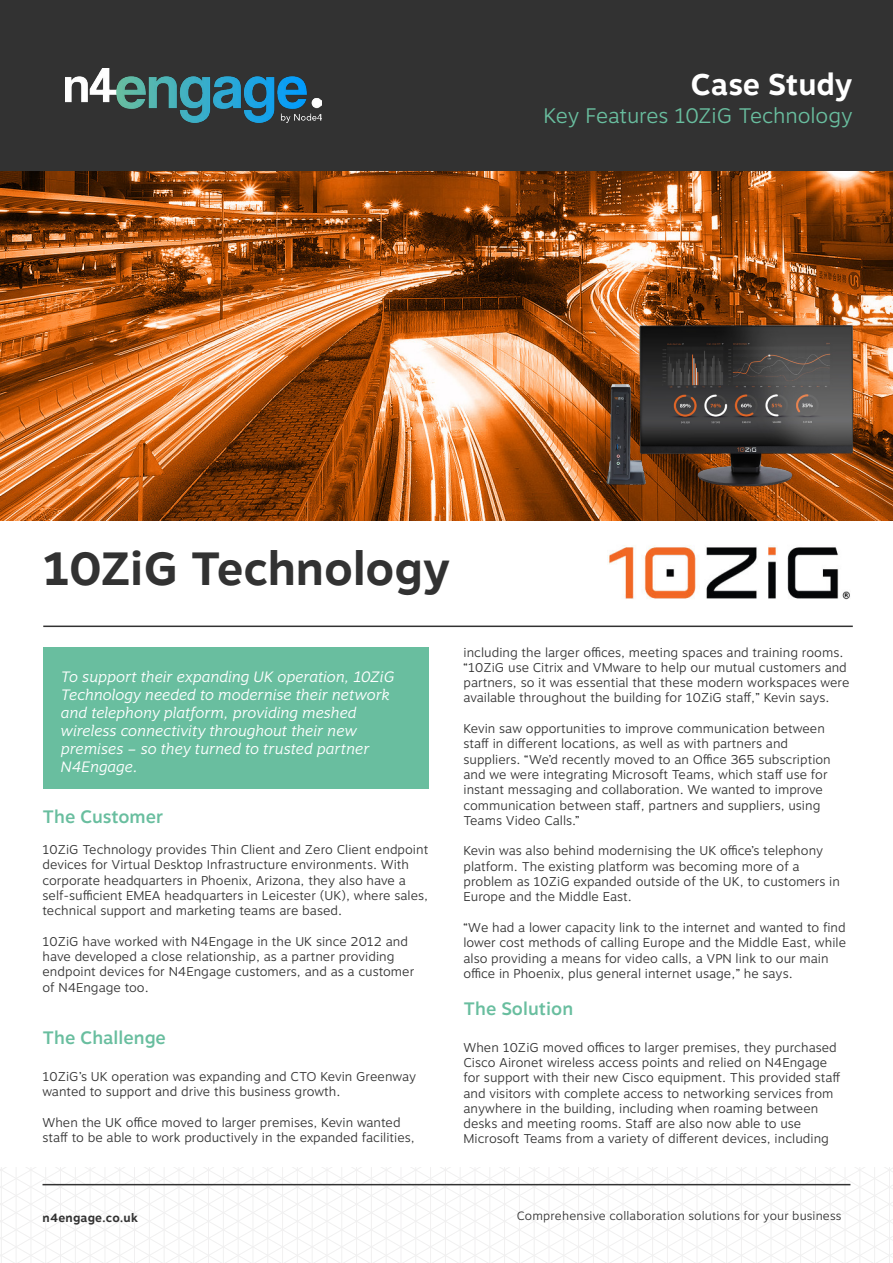
<style>
.page{position:relative;width:893px;height:1263px;background:#fff}
.page>*{position:absolute;margin:0;border:0;box-sizing:border-box;transform-origin:0 0}
.t1{font:700 46.5px "Motiva Sans";letter-spacing:-.01em;color:#323232}
.t2{font:700 30px "Motiva Sans";color:#fff}
.t3{font:300 21px "Motiva Sans";letter-spacing:-.01em;color:#69be9f}
.t4{font:500 18px "Motiva Sans";color:#69be9f}
.t5{font:italic 300 15px/18px "Motiva Sans";color:#fff}
.t6{font:300 12.75px/15.3px "Motiva Sans";color:#323232}
.t7{font:300 12px "Motiva Sans";letter-spacing:.01em;color:#323232}
.t8{font:700 12px "Motiva Sans";letter-spacing:.015em;color:#323232}
</style>
<div class="page">
<svg style="left:0;top:1167px;width:893px;height:96px"></svg>
<div style="left:43px;top:647px;width:386px;height:141px;background:#69be9f"></div>
<img style="left:0;top:170px;width:893px;height:351px">
<div style="left:0;top:0;width:893px;height:170px;background:#323232"></div>
<hr style="left:43px;top:625px;width:810px;height:2px;background:#323232">
<hr style="left:43px;top:1184px;width:807px;height:1px;background:#323232">
<img style="left:608px;top:545px;width:242px;height:55px">
<img style="left:599px;top:323px;width:259px;height:164px">
<img style="left:65px;top:68px;width:256px;height:55px">
<h2 class="t2" style="left:690px;top:63px;width:164px">Case Study</h2>
<h3 class="t3" style="left:543px;top:101px;width:311px">Key Features 10ZiG Technology</h3>
<h1 class="t1" style="left:43px;top:534px;width:410px">10ZiG Technology</h1>
<p class="t5" style="left:61px;top:668px;width:335px">To support their expanding UK operation, 10ZiG Technology needed to modernise their network and telephony platform, providing meshed wireless connectivity throughout their new premises – so they turned to trusted partner N4Engage.</p>
<h3 class="t4" style="left:43px;top:804px;width:122px">The Customer</h3>
<p class="t6" style="left:43px;top:842px;width:387px">10ZiG Technology provides Thin Client and Zero Client endpoint devices for Virtual Desktop Infrastructure environments. With corporate headquarters in Phoenix, Arizona, they also have a self-sufficient EMEA headquarters in Leicester (UK), where sales, technical support and marketing teams are based.</p>
<p class="t6" style="left:43px;top:934px;width:373px">10ZiG have worked with N4Engage in the UK since 2012 and have developed a close relationship, as a partner providing endpoint devices for N4Engage customers, and as a customer of N4Engage too.</p>
<h3 class="t4" style="left:43px;top:1024px;width:125px">The Challenge</h3>
<p class="t6" style="left:43px;top:1069px;width:375px">10ZiG’s UK operation was expanding and CTO Kevin Greenway wanted to support and drive this business growth.</p>
<p class="t6" style="left:43px;top:1115px;width:374px">When the UK office moved to larger premises, Kevin wanted staff to be able to work productively in the expanded facilities,</p>
<p class="t6" style="left:463px;top:644px;width:388px">including the larger offices, meeting spaces and training rooms. “10ZiG use Citrix and VMware to help our mutual customers and partners, so it was essential that these modern workspaces were available throughout the building for 10ZiG staff,” Kevin says.</p>
<p class="t6" style="left:463px;top:721px;width:369px">Kevin saw opportunities to improve communication between staff in different locations, as well as with partners and suppliers. “We’d recently moved to an Office 365 subscription and we were integrating Microsoft Teams, which staff use for instant messaging and collaboration. We wanted to improve communication between staff, partners and suppliers, using Teams Video Calls.”</p>
<p class="t6" style="left:463px;top:843px;width:378px">Kevin was also behind modernising the UK office’s telephony platform. The existing platform was becoming more of a problem as 10ZiG expanded outside of the UK, to customers in Europe and the Middle East.</p>
<p class="t6" style="left:463px;top:920px;width:384px">“We had a lower capacity link to the internet and wanted to find lower cost methods of calling Europe and the Middle East, while also providing a means for video calls, a VPN link to our main office in Phoenix, plus general internet usage,” he says.</p>
<h3 class="t4" style="left:463px;top:995px;width:111px">The Solution</h3>
<p class="t6" style="left:463px;top:1040px;width:378px">When 10ZiG moved offices to larger premises, they purchased Cisco Aironet wireless access points and relied on N4Engage for support with their new Cisco equipment. This provided staff and visitors with complete access to networking services from anywhere in the building, including when roaming between desks and meeting rooms. Staff are also now able to use Microsoft Teams from a variety of different devices, including</p>
<p class="t8" style="left:43px;top:1208px;width:97px">n4engage.co.uk</p>
<p class="t7" style="left:517px;top:1207px;width:326px">Comprehensive collaboration solutions for your business</p>
</div>
